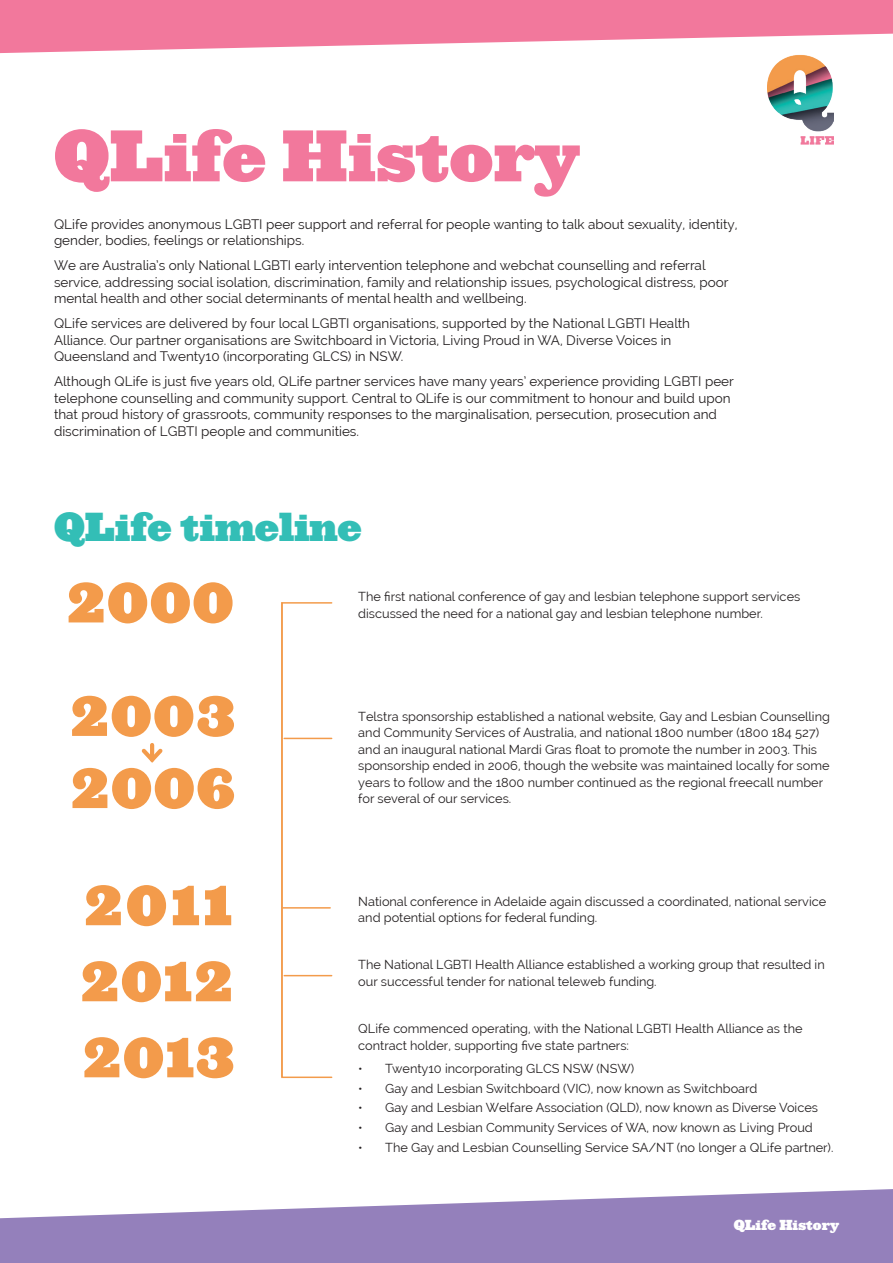
<style>
.page{position:relative;width:893px;height:1263px;background:#fff}
.page>*{position:absolute;margin:0;border:0;box-sizing:border-box;transform-origin:0 0}
.t1{font:67.5px "Ziggurat HTF Black";color:#f2789c}
.t2{font:51.9px/113.4px "Ziggurat HTF Black";letter-spacing:.03em;color:#f39b4b}
.t3{font:37.5px "Ziggurat HTF Black";color:#33beb6}
.t4{font:13.5px/16.5px "Raleway";color:#231f20}
.t5{font:13.5px "Ziggurat HTF Black";color:#fff}
.t6{font:12.75px/16.5px "Raleway";color:#231f20}
</style>
<div class="page">
<svg style="left:0;top:1189px;width:893px;height:74px;fill:#9480bb"></svg>
<svg style="left:0;top:0;width:893px;height:54px;fill:#f2789c"></svg>
<svg style="left:281px;top:602px;width:52px;height:477px"></svg>
<hr style="left:284px;top:738px;width:48px;height:1px;background:#f39b4b">
<hr style="left:283px;top:907px;width:47px;height:2px;background:#f39b4b">
<hr style="left:284px;top:975px;width:48px;height:1px;background:#f39b4b">
<img style="left:767px;top:55px;width:67px;height:90px">
<svg style="left:141px;top:745px;width:22px;height:18px"></svg>
<h1 class="t1" style="left:54px;top:113px;width:527px">QLife History</h1>
<p class="t4" style="left:54px;top:216px;width:685px">QLife provides anonymous LGBTI peer support and referral for people wanting to talk about sexuality, identity, gender, bodies, feelings or relationships.</p>
<p class="t4" style="left:54px;top:257px;width:676px">We are Australia’s only National LGBTI early intervention telephone and webchat counselling and referral service, addressing social isolation, discrimination, family and relationship issues, psychological distress, poor mental health and other social determinants of mental health and wellbeing.</p>
<p class="t4" style="left:54px;top:315px;width:638px">QLife services are delivered by four local LGBTI organisations, supported by the National LGBTI Health<br>Alliance. Our partner organisations are Switchboard in Victoria, Living Proud in WA, Diverse Voices in<br>Queensland and Twenty10 (incorporating GLCS) in NSW.</p>
<p class="t4" style="left:54px;top:373px;width:681px">Although QLife is just five years old, QLife partner services have many years’ experience providing LGBTI peer telephone counselling and community support. Central to QLife is our commitment to honour and build upon that proud history of grassroots, community responses to the marginalisation, persecution, prosecution and discrimination of LGBTI people and communities.</p>
<h3 class="t3" style="left:54px;top:502px;width:309px">QLife timeline</h3>
<h2 class="t2" style="left:66px;top:547px;width:172px">2000<br>2003</h2>
<h2 class="t2" style="left:70px;top:732px;width:166px">2006</h2>
<h2 class="t2" style="left:83px;top:850px;width:150px">2011</h2>
<h2 class="t2" style="left:80px;top:926px;width:156px">2012</h2>
<h2 class="t2" style="left:82px;top:1002px;width:155px">2013</h2>
<p class="t6" style="left:358px;top:589px;width:444px">The first national conference of gay and lesbian telephone support services discussed the need for a national gay and lesbian telephone number.</p>
<p class="t6" style="left:358px;top:708px;width:473px">Telstra sponsorship established a national website, Gay and Lesbian Counselling and Community Services of Australia, and national 1800 number (1800 184 527) and an inaugural national Mardi Gras float to promote the number in 2003. This sponsorship ended in 2006, though the website was maintained locally for some years to follow and the 1800 number continued as the regional freecall number for several of our services.</p>
<p class="t6" style="left:358px;top:893px;width:469px">National conference in Adelaide again discussed a coordinated, national service and potential options for federal funding.</p>
<p class="t6" style="left:358px;top:956px;width:468px">The National LGBTI Health Alliance established a working group that resulted in our successful tender for national teleweb funding.</p>
<p class="t6" style="left:358px;top:1020px;width:446px">QLife commenced operating, with the National LGBTI Health Alliance as the contract holder, supporting five state partners:</p>
<p class="t6" style="left:358px;top:1060px;width:277px">• Twenty10 incorporating GLCS NSW (NSW)</p>
<p class="t6" style="left:358px;top:1080px;width:401px">• Gay and Lesbian Switchboard (VIC), now known as Switchboard</p>
<p class="t6" style="left:358px;top:1100px;width:461px">• Gay and Lesbian Welfare Association (QLD), now known as Diverse Voices</p>
<p class="t6" style="left:358px;top:1119px;width:456px">• Gay and Lesbian Community Services of WA, now known as Living Proud</p>
<p class="t6" style="left:358px;top:1139px;width:477px">• The Gay and Lesbian Counselling Service SA/NT (no longer a QLife partner).</p>
<p class="t5" style="left:734px;top:1216px;width:107px">QLife History</p>
</div>
